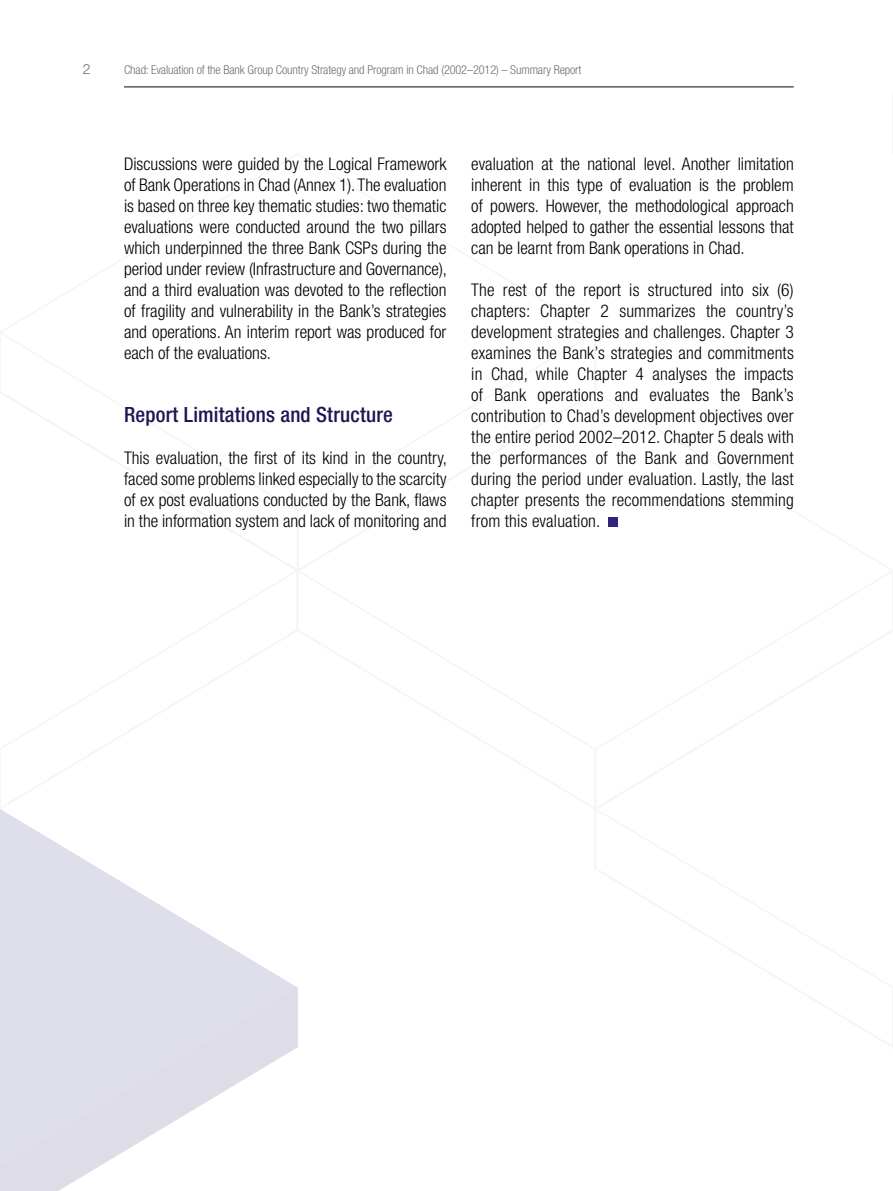
<style>
.page{position:relative;width:893px;height:1191px;background:#fff}
.page>*{position:absolute;margin:0;border:0;box-sizing:border-box;transform-origin:0 0}
.t1{font:500 condensed 21px "Helvetica Neue LT Std";letter-spacing:.01em;color:#211452}
.t2{font:300 condensed 17.5px/21px "Helvetica Neue LT Std";color:#000;text-align:justify}
.t3{font:300 14px "Helvetica Neue LT Std";color:#706f6f}
.t4{font:300 condensed 12.25px "Helvetica Neue LT Std";letter-spacing:-.01em;color:#706f6f}
</style>
<div class="page">
<svg style="left:0;top:809px;width:296px;height:178px;fill:#e7e6ef"></svg>
<svg style="left:1px;top:987px;width:297px;height:204px;fill:#dfdeeb"></svg>
<svg style="left:0;top:987px;width:1px;height:204px"></svg>
<hr style="left:124px;top:86px;width:670px;height:2px;background:#706f6f">
<div style="left:609px;top:517px;width:9px;height:10px;background:#2e247a"></div>
<p class="t3" style="left:83px;top:61px;width:9px">2</p>
<p class="t4" style="left:124px;top:63px;width:459px">Chad: Evaluation of the Bank Group Country Strategy and Program in Chad (2002–2012) – Summary Report</p>
<p class="t2" style="left:124px;top:153px;width:325px">Discussions were guided by the Logical Framework of Bank Operations in Chad (Annex 1). The evaluation is based on three key thematic studies: two thematic evaluations were conducted around the two pillars which underpinned the three Bank CSPs during the period under review (Infrastructure and Governance), and a third evaluation was devoted to the reflection of fragility and vulnerability in the Bank’s strategies and operations. An interim report was produced for each of the evaluations.</p>
<p class="t1" style="left:124px;top:402px;width:270px">Report Limitations and Structure</p>
<p class="t2" style="left:124px;top:447px;width:325px">This evaluation, the first of its kind in the country, faced some problems linked especially to the scarcity of ex post evaluations conducted by the Bank, flaws in the information system and lack of monitoring and</p>
<p class="t2" style="left:471px;top:153px;width:324px">evaluation at the national level. Another limitation inherent in this type of evaluation is the problem of powers. However, the methodological approach adopted helped to gather the essential lessons that can be learnt from Bank operations in Chad.</p>
<p class="t2" style="left:471px;top:279px;width:324px">The rest of the report is structured into six (6) chapters: Chapter 2 summarizes the country’s development strategies and challenges. Chapter 3 examines the Bank’s strategies and commitments in Chad, while Chapter 4 analyses the impacts of Bank operations and evaluates the Bank’s contribution to Chad’s development objectives over the entire period 2002–2012. Chapter 5 deals with the performances of the Bank and Government during the period under evaluation. Lastly, the last chapter presents the recommendations stemming from this evaluation.</p>
</div>
